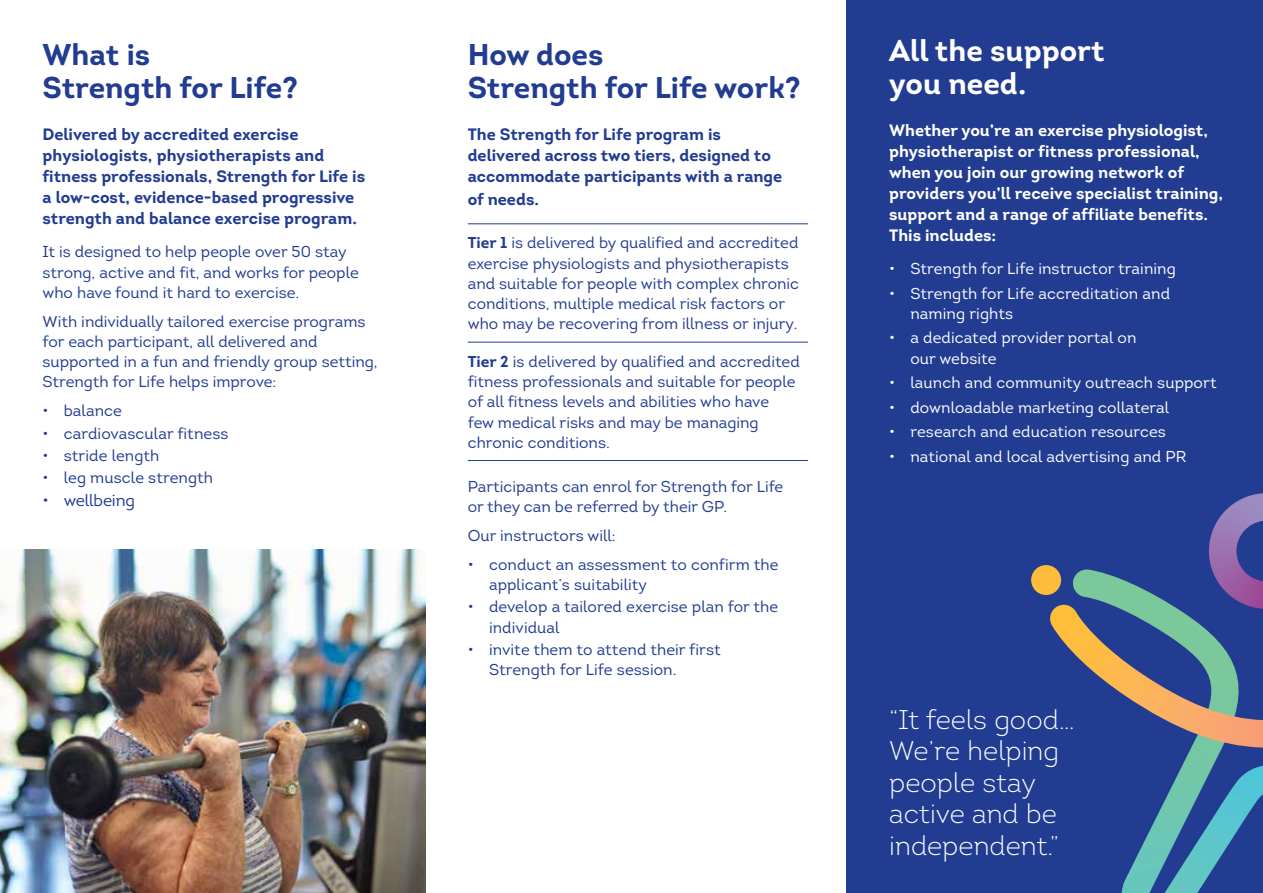
<style>
.page{position:relative;width:1263px;height:893px;background:#fff}
.page>*{position:absolute;margin:0;border:0;box-sizing:border-box;transform-origin:0 0}
.t1{font:700 30px/33px "Intro";color:#213c91}
.t2{font:700 30px/33px "Intro";color:#fff}
.t3{font:300 27px/31.5px "Intro";letter-spacing:.005em;color:#fff}
.t4{font:700 16.5px/21px "Intro";color:#213c91}
.t5{font:700 16.5px/21px "Intro";color:#fff}
.t6{font:16.5px "Intro";letter-spacing:-.01em;color:#213c91}
.t7{font:15.75px/20.2px "Intro";color:#213c91}
.t8{font:15.75px/20.2px "Intro";letter-spacing:.005em;color:#fff}
.s1{font-weight:700}
</style>
<div class="page">
<img style="left:0;top:550px;width:425px;height:343px">
<hr style="left:468px;top:224px;width:340px;height:1px;background:#213c91">
<hr style="left:468px;top:342px;width:340px;height:1px;background:#213c91">
<hr style="left:468px;top:460px;width:340px;height:1px;background:#213c91">
<div style="left:846px;top:0;width:417px;height:893px;background:#213c91"></div>
<img style="left:1073px;top:569px;width:190px;height:324px">
<img style="left:1050px;top:605px;width:213px;height:143px">
<svg style="left:1031px;top:565px;width:30px;height:30px"></svg>
<img style="left:1209px;top:493px;width:54px;height:116px">
<h1 class="t1" style="left:43px;top:38px;width:257px">What is<br>Strength for Life?</h1>
<p class="t4" style="left:43px;top:124px;width:324px">Delivered by accredited exercise physiologists, physiotherapists and fitness professionals, Strength for Life is a low‑cost, evidence-based progressive strength and balance exercise program.</p>
<p class="t7" style="left:43px;top:242px;width:318px">It is designed to help people over 50 stay strong, active and fit, and works for people who have found it hard to exercise.</p>
<p class="t7" style="left:43px;top:311px;width:337px">With individually tailored exercise programs for each participant, all delivered and supported in a fun and friendly group setting, Strength for Life helps improve:</p>
<p class="t7" style="left:43px;top:401px;width:81px">• balance</p>
<p class="t7" style="left:43px;top:423px;width:187px">• cardiovascular fitness</p>
<p class="t7" style="left:43px;top:445px;width:118px">• stride length</p>
<p class="t7" style="left:43px;top:468px;width:172px">• leg muscle strength</p>
<p class="t6" style="left:43px;top:490px;width:94px">• wellbeing</p>
<h1 class="t1" style="left:468px;top:38px;width:334px">How does<br>Strength for Life work?</h1>
<p class="t4" style="left:468px;top:124px;width:316px">The Strength for Life program is delivered across two tiers, designed to accommodate participants with a range</p>
<p class="t4" style="left:468px;top:188px;width:73px">of needs.</p>
<p class="t7" style="left:468px;top:233px;width:333px"><span class="s1">Tier 1</span> is delivered by qualified and accredited exercise physiologists and physiotherapists and suitable for people with complex chronic conditions, multiple medical risk factors or who may be recovering from illness or injury.</p>
<p class="t7" style="left:468px;top:351px;width:334px"><span class="s1">Tier 2</span> is delivered by qualified and accredited fitness professionals and suitable for people of all fitness levels and abilities who have<br>few medical risks and may be managing chronic conditions.</p>
<p class="t7" style="left:468px;top:476px;width:317px">Participants can enrol for Strength for Life or they can be referred by their GP.</p>
<p class="t7" style="left:468px;top:526px;width:149px">Our instructors will:</p>
<p class="t7" style="left:489px;top:554px;width:291px;text-indent:-21px">• conduct an assessment to confirm the applicant’s suitability</p>
<p class="t7" style="left:489px;top:597px;width:291px;text-indent:-21px">• develop a tailored exercise plan for the individual</p>
<p class="t7" style="left:489px;top:640px;width:233px;text-indent:-21px">• invite them to attend their first<br>Strength for Life session.</p>
<h1 class="t2" style="left:889px;top:34px;width:217px">All the support you need.</h1>
<p class="t5" style="left:889px;top:120px;width:335px">Whether you’re an exercise physiologist, physiotherapist or fitness professional, when you join our growing network of providers you’ll receive specialist training, support and a range of affiliate benefits.<br>This includes:</p>
<p class="t8" style="left:889px;top:259px;width:288px">• Strength for Life instructor training</p>
<p class="t8" style="left:910px;top:283px;width:261px;text-indent:-21px">• Strength for Life accreditation and naming rights</p>
<p class="t8" style="left:910px;top:328px;width:227px;text-indent:-21px">• a dedicated provider portal on our website</p>
<p class="t8" style="left:889px;top:373px;width:329px">• launch and community outreach support</p>
<p class="t8" style="left:889px;top:397px;width:282px">• downloadable marketing collateral</p>
<p class="t8" style="left:889px;top:422px;width:278px">• research and education resources</p>
<p class="t8" style="left:889px;top:446px;width:299px">• national and local advertising and PR</p>
<h2 class="t3" style="left:889px;top:703px;width:187px">“It feels good…<br>We’re helping people stay active and be independent.”</h2>
</div>
